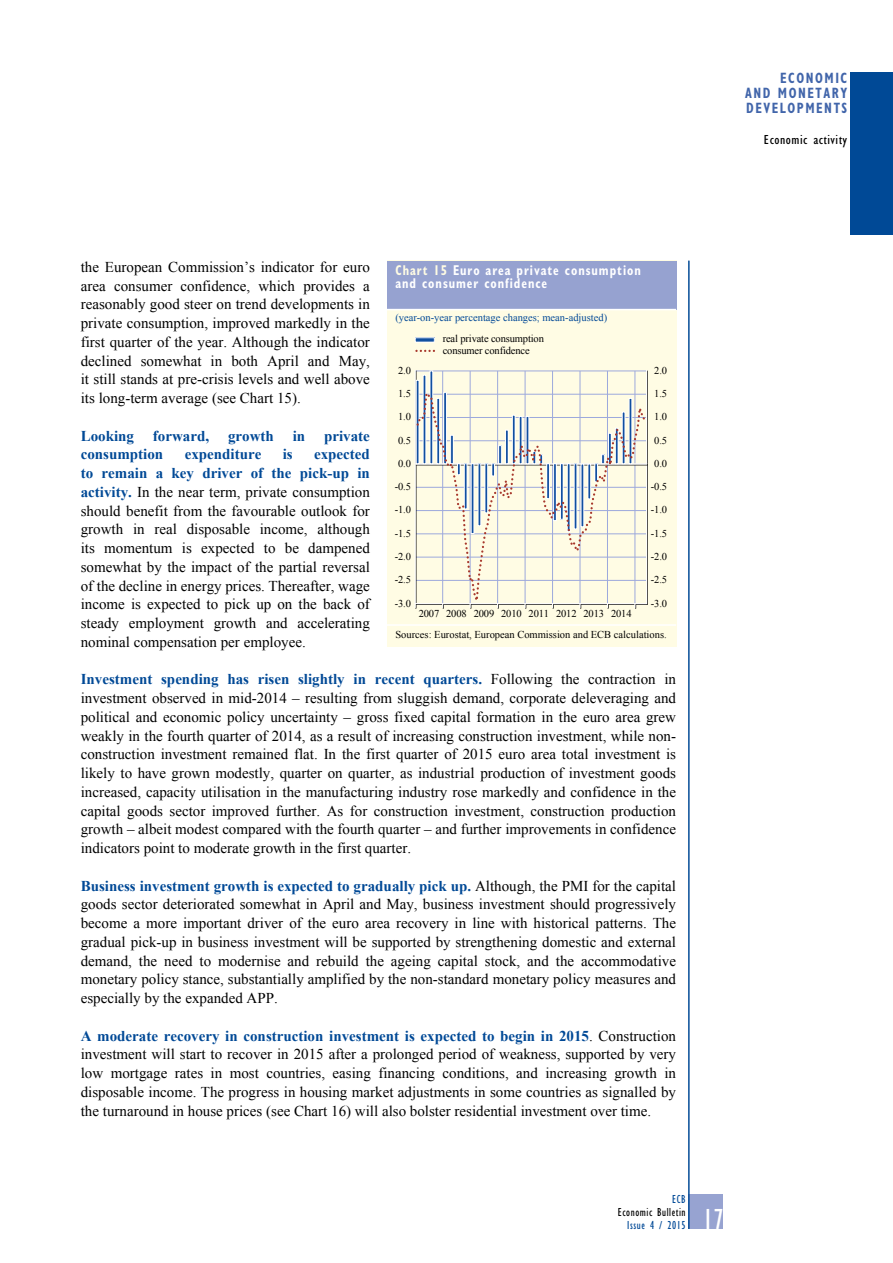
<style>
.page{position:relative;width:893px;height:1263px;background:#fff}
.page>*{position:absolute;margin:0;border:0;box-sizing:border-box;transform-origin:0 0}
.t1{font:condensed 30px "Gill Sans Myriad";color:#fff;scale:.95 1}
.t2{font:15px/18.8px "Times New Roman WGL";color:#000;text-align:justify}
.t3{font:700 15px "Times New Roman WGL";color:#004996}
.t4{font:700 condensed 15px/15px "Gill Sans Myriad";letter-spacing:.12em;color:#4165aa;text-align:justify;scale:.85 1}
.t5{font:700 condensed 14.25px/13.5px "Gill Sans Myriad";letter-spacing:.08em;color:#fff;scale:.85 1}
.t6{font:condensed 13.5px "Gill Sans Myriad";letter-spacing:.035em;color:#000;scale:1.1 1}
.t7{font:condensed 12px "Gill Sans Myriad";letter-spacing:.05em;color:#000;scale:.95 1}
.t8{font:condensed 12px "Gill Sans Myriad";letter-spacing:.05em;color:#004996;scale:.95 1}
.t9{font:10.5px/12px "Times New Roman WGL";letter-spacing:-.015em;color:#000}
.t10{font:10.5px "Times New Roman WGL";color:#004896}
.s1{color:#fffce4}
.s2{font-weight:700;color:#004996}
</style>
<div class="page">
<div style="left:689px;top:1195px;width:34px;height:34px;background:#97a3d1"></div>
<div style="left:850px;top:72px;width:43px;height:163px;background:#004996"></div>
<hr style="left:689px;top:261px;width:1px;height:968px;background:#004996">
<div style="left:387px;top:261px;width:289px;height:386px;background:#fffce4"></div>
<div style="left:387px;top:261px;width:289px;height:49px;background:#96a2d0"></div>
<hr style="left:387px;top:309px;width:289px;height:1px;background:#fff">
<hr style="left:387px;top:624px;width:289px;height:2px;background:#fff">
<hr style="left:635px;top:371px;width:1px;height:233px;background:#9da9dc">
<hr style="left:607px;top:371px;width:1px;height:233px;background:#9da9dc">
<hr style="left:580px;top:371px;width:1px;height:233px;background:#9da9dc">
<hr style="left:552px;top:371px;width:1px;height:233px;background:#9da9dc">
<hr style="left:525px;top:371px;width:1px;height:233px;background:#9da9dc">
<hr style="left:497px;top:371px;width:1px;height:233px;background:#9da9dc">
<hr style="left:470px;top:371px;width:1px;height:233px;background:#9da9dc">
<hr style="left:442px;top:371px;width:1px;height:233px;background:#9da9dc">
<hr style="left:416px;top:464px;width:232px;height:1px;background:#000">
<div style="left:416px;top:380px;width:3px;height:84px;border:1px solid #fff"></div>
<div style="left:430px;top:371px;width:3px;height:93px;border:1px solid #fff"></div>
<svg style="left:415px;top:389px;width:232px;height:220px"></svg>
<svg style="left:416px;top:350px;width:18px;height:2px"></svg>
<hr style="left:415px;top:338px;width:19px;height:4px;background:#114fa0">
<div style="left:415px;top:337px;width:20px;height:5px;border:1px solid #fff"></div>
<p class="t4" style="left:745px;top:71px;width:121px;text-indent:35px">Economic and monetary developments</p>
<p class="t6" style="left:764px;top:131px;width:77px">Economic activity</p>
<p class="t2" style="left:81px;top:257px;width:291px">the European Commission’s indicator for euro area consumer confidence, which provides a reasonably good steer on trend developments in private consumption, improved markedly in the first quarter of the year. Although the indicator declined somewhat in both April and May, it still stands at pre-crisis levels and well above its long-term average (see Chart 15).</p>
<p class="t3" style="left:81px;top:425px;width:55px">Looking</p>
<p class="t3" style="left:153px;top:425px;width:58px">forward,</p>
<p class="t3" style="left:228px;top:425px;width:47px">growth</p>
<p class="t3" style="left:293px;top:425px;width:14px">in</p>
<p class="t3" style="left:324px;top:425px;width:47px">private</p>
<p class="t3" style="left:81px;top:444px;width:84px">consumption</p>
<p class="t3" style="left:185px;top:444px;width:78px">expenditure</p>
<p class="t3" style="left:283px;top:444px;width:12px">is</p>
<p class="t5" style="left:395px;top:263px;width:290px"><span class="s1">chart 15</span> Euro area private consumption and consumer confidence</p>
<p class="t10" style="left:395px;top:310px;width:213px">(year-on-year percentage changes; mean-adjusted)</p>
<p class="t9" style="left:443px;top:332px;width:103px">real private consumption consumer confidence</p>
<p class="t9" style="left:398px;top:364px;width:14px">2.0</p>
<p class="t9" style="left:654px;top:364px;width:14px">2.0</p>
<p class="t9" style="left:398px;top:387px;width:14px">1.5</p>
<p class="t9" style="left:654px;top:387px;width:14px">1.5</p>
<p class="t9" style="left:398px;top:411px;width:14px">1.0</p>
<p class="t9" style="left:654px;top:411px;width:14px">1.0</p>
<p class="t9" style="left:398px;top:434px;width:14px">0.5</p>
<p class="t9" style="left:654px;top:434px;width:14px">0.5</p>
<p class="t2" style="left:81px;top:445px;width:291px;text-indent:233px"><span class="s2">expected to remain a key driver of the pick-up in activity.</span> In the near term, private consumption should benefit from the favourable outlook for growth in real disposable income, although its momentum is expected to be dampened somewhat by the impact of the partial reversal of the decline in energy prices. Thereafter, wage income is expected to pick up on the back of steady employment growth and accelerating nominal compensation per employee.</p>
<p class="t2" style="left:81px;top:670px;width:597px"><span class="s2">Investment spending has risen slightly in recent quarters.</span> Following the contraction in investment observed in mid-2014 – resulting from sluggish demand, corporate deleveraging and political and economic policy uncertainty – gross fixed capital formation in the euro area grew weakly in the fourth quarter of 2014, as a result of increasing construction investment, while non&shy;construction investment remained flat. In the first quarter of 2015 euro area total investment is likely to have grown modestly, quarter on quarter, as industrial production of investment goods increased, capacity utilisation in the manufacturing industry rose markedly and confidence in the capital goods sector improved further. As for construction investment, construction production growth – albeit modest compared with the fourth quarter – and further improvements in confidence indicators point to moderate growth in the first quarter.</p>
<p class="t2" style="left:81px;top:876px;width:597px"><span class="s2">Business investment growth is expected to gradually pick up.</span> Although, the PMI for the capital goods sector deteriorated somewhat in April and May, business investment should progressively become a more important driver of the euro area recovery in line with historical patterns. The gradual pick-up in business investment will be supported by strengthening domestic and external demand, the need to modernise and rebuild the ageing capital stock, and the accommodative monetary policy stance, substantially amplified by the non-standard monetary policy measures and especially by the expanded APP.</p>
<p class="t2" style="left:81px;top:1026px;width:597px"><span class="s2">A moderate recovery in construction investment is expected to begin in 2015</span>. Construction investment will start to recover in 2015 after a prolonged period of weakness, supported by very low mortgage rates in most countries, easing financing conditions, and increasing growth in disposable income. The progress in housing market adjustments in some countries as signalled by the turnaround in house prices (see Chart 16) will also bolster residential investment over time.</p>
<p class="t9" style="left:398px;top:457px;width:14px">0.0</p>
<p class="t9" style="left:654px;top:457px;width:14px">0.0</p>
<p class="t9" style="left:395px;top:480px;width:18px">-0.5</p>
<p class="t9" style="left:651px;top:480px;width:18px">-0.5</p>
<p class="t9" style="left:395px;top:504px;width:18px">-1.0</p>
<p class="t9" style="left:651px;top:504px;width:18px">-1.0</p>
<p class="t9" style="left:395px;top:527px;width:18px">-1.5</p>
<p class="t9" style="left:651px;top:527px;width:18px">-1.5</p>
<p class="t9" style="left:395px;top:550px;width:18px">-2.0</p>
<p class="t9" style="left:651px;top:550px;width:18px">-2.0</p>
<p class="t9" style="left:395px;top:574px;width:18px">-2.5</p>
<p class="t9" style="left:651px;top:574px;width:18px">-2.5</p>
<p class="t9" style="left:395px;top:597px;width:18px">-3.0</p>
<p class="t9" style="left:651px;top:597px;width:18px">-3.0</p>
<p class="t9" style="left:419px;top:607px;width:214px">2007 2008 2009 2010 2011 2012 2013 2014</p>
<p class="t9" style="left:395px;top:629px;width:273px">Sources: Eurostat, European Commission and ECB calculations.</p>
<p class="t8" style="left:672px;top:1192px;width:16px">ECB</p>
<p class="t7" style="left:618px;top:1205px;width:73px">Economic Bulletin</p>
<p class="t8" style="left:627px;top:1218px;width:63px">Issue 4 / 2015</p>
<h1 class="t1" style="left:703px;top:1201px;width:23px">17</h1>
</div>
